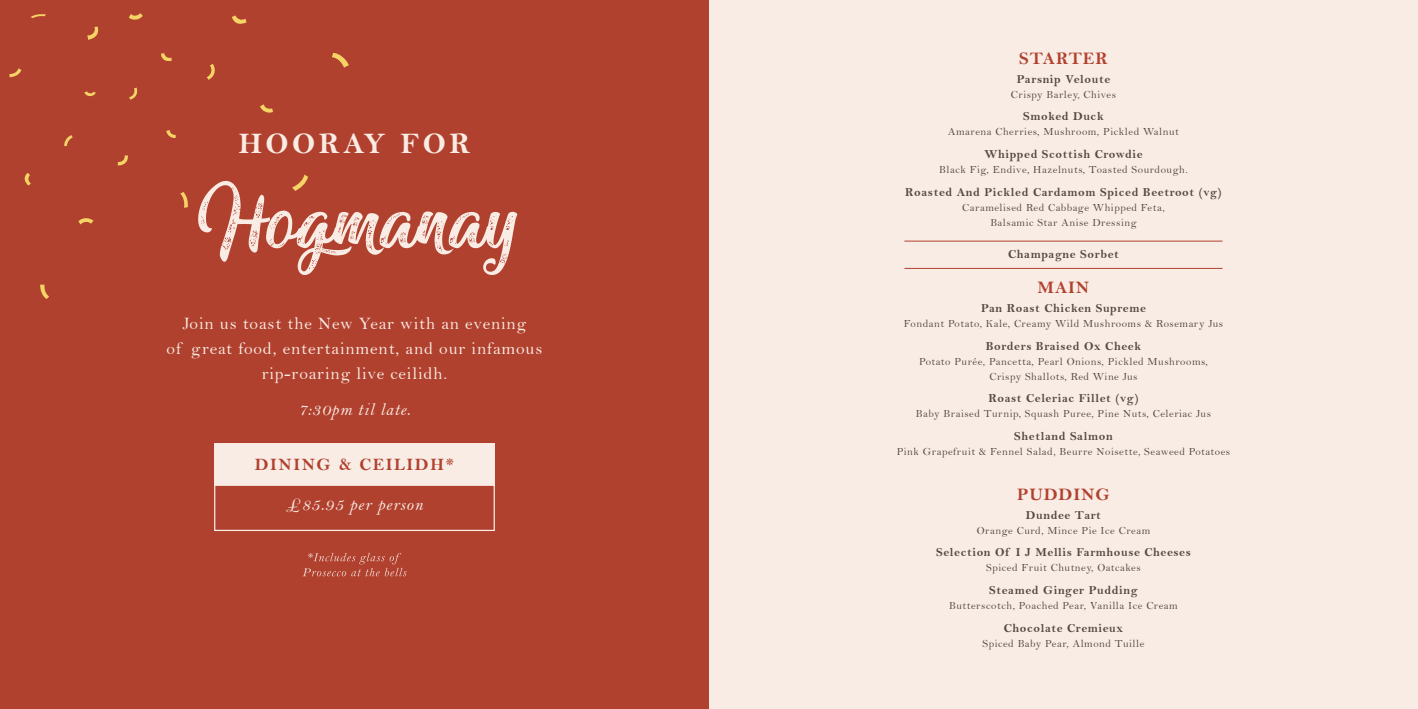
<style>
.page{position:relative;width:1418px;height:709px;background:#fff}
.page>*{position:absolute;margin:0;border:0;box-sizing:border-box;transform-origin:0 0}
.t1{font:110px "Miraculous&Christmas";letter-spacing:.02em;color:#f9ece4}
.t2{font:30px "Bell MT Bold";letter-spacing:.12em;color:#f9ece4}
.t3{font:17.75px "Bell MT Bold";letter-spacing:.05em;color:#b1412f}
.t4{font:17.5px/25px "Bell";letter-spacing:.05em;color:#f9ece4;text-align:center}
.t5{font:17.5px "Bell MT Italic";letter-spacing:.05em;color:#f9ece4}
.t6{font:17.5px "Bell MT Bold";letter-spacing:.09em;color:#b1412f}
.t7{font:12.25px "Bell MT Bold";letter-spacing:.05em;color:#534842}
.t8{font:10.88px/15px "Bell";letter-spacing:.05em;color:#534842;text-align:center}
</style>
<div class="page">
<div style="left:709px;top:0;width:708px;height:709px;background:#f9ece4"></div>
<div style="left:0;top:0;width:709px;height:709px;background:#b1412f"></div>
<svg style="left:260px;top:104px;width:13px;height:9px"></svg>
<svg style="left:292px;top:174px;width:16px;height:17px"></svg>
<svg style="left:332px;top:53px;width:17px;height:15px"></svg>
<svg style="left:206px;top:64px;width:9px;height:16px"></svg>
<svg style="left:232px;top:15px;width:14px;height:9px"></svg>
<svg style="left:40px;top:284px;width:9px;height:15px"></svg>
<svg style="left:9px;top:13px;width:179px;height:211px"></svg>
<div style="left:214px;top:443px;width:281px;height:43px;background:#f9ece4;border:1px solid #f9ece4"></div>
<div style="left:214px;top:443px;width:281px;height:88px;border:1px solid #f9ece4"></div>
<svg style="left:303px;top:553px;width:103px;height:23px"></svg>
<hr style="left:904px;top:241px;width:318px;height:1px;background:#b1412f">
<hr style="left:904px;top:268px;width:318px;height:1px;background:#b1412f">
<h2 class="t2" style="left:239px;top:125px;width:233px">HOORAY FOR</h2>
<h1 class="t1" style="left:189px;top:163px;width:332px">Hogmanay</h1>
<h3 class="t4" style="left:167px;top:311px;width:377px">Join us toast the New Year with an evening<br>of great food, entertainment, and our infamous rip-roaring live ceilidh.</h3>
<h3 class="t5" style="left:299px;top:399px;width:113px">7:30pm til late.</h3>
<h3 class="t6" style="left:255px;top:454px;width:201px">DINING &amp; CEILIDH*</h3>
<h3 class="t5" style="left:286px;top:494px;width:138px">£85.95 per person</h3>
<h3 class="t3" style="left:1019px;top:48px;width:90px">STARTER</h3>
<p class="t7" style="left:1016px;top:71px;width:95px">Parsnip Veloute</p>
<p class="t8" style="left:1010px;top:86px;width:107px">Crispy Barley, Chives</p>
<p class="t7" style="left:1023px;top:109px;width:82px">Smoked Duck</p>
<p class="t8" style="left:948px;top:124px;width:232px">Amarena Cherries, Mushroom, Pickled Walnut</p>
<p class="t7" style="left:984px;top:147px;width:160px">Whipped Scottish Crowdie</p>
<p class="t8" style="left:939px;top:162px;width:250px">Black Fig, Endive, Hazelnuts, Toasted Sourdough.</p>
<p class="t7" style="left:905px;top:184px;width:318px">Roasted And Pickled Cardamom Spiced Beetroot (vg)</p>
<p class="t8" style="left:962px;top:199px;width:204px">Caramelised Red Cabbage Whipped Feta,<br>Balsamic Star Anise Dressing</p>
<p class="t7" style="left:1008px;top:247px;width:112px">Champagne Sorbet</p>
<h3 class="t3" style="left:1037px;top:277px;width:53px">MAIN</h3>
<p class="t7" style="left:981px;top:301px;width:166px">Pan Roast Chicken Supreme</p>
<p class="t8" style="left:903px;top:316px;width:321px">Fondant Potato, Kale, Creamy Wild Mushrooms &amp; Rosemary Jus</p>
<p class="t7" style="left:985px;top:338px;width:157px">Borders Braised Ox Cheek</p>
<p class="t8" style="left:919px;top:354px;width:290px">Potato Purée, Pancetta, Pearl Onions, Pickled Mushrooms,<br>Crispy Shallots, Red Wine Jus</p>
<p class="t7" style="left:988px;top:391px;width:152px">Roast Celeriac Fillet (vg)</p>
<p class="t8" style="left:916px;top:406px;width:296px">Baby Braised Turnip, Squash Puree, Pine Nuts, Celeriac Jus</p>
<p class="t7" style="left:1014px;top:429px;width:100px">Shetland Salmon</p>
<p class="t8" style="left:896px;top:444px;width:335px">Pink Grapefruit &amp; Fennel Salad, Beurre Noisette, Seaweed Potatoes</p>
<h3 class="t3" style="left:1017px;top:484px;width:94px">PUDDING</h3>
<p class="t7" style="left:1025px;top:507px;width:77px">Dundee Tart</p>
<p class="t8" style="left:976px;top:522px;width:175px">Orange Curd, Mince Pie Ice Cream</p>
<p class="t7" style="left:936px;top:545px;width:256px">Selection Of I J Mellis Farmhouse Cheeses</p>
<p class="t8" style="left:986px;top:560px;width:156px">Spiced Fruit Chutney, Oatcakes</p>
<p class="t7" style="left:989px;top:583px;width:150px">Steamed Ginger Pudding</p>
<p class="t8" style="left:949px;top:598px;width:230px">Butterscotch, Poached Pear, Vanilla Ice Cream</p>
<p class="t7" style="left:1003px;top:620px;width:121px">Chocolate Cremieux</p>
<p class="t8" style="left:982px;top:635px;width:163px">Spiced Baby Pear, Almond Tuille</p>
</div>
